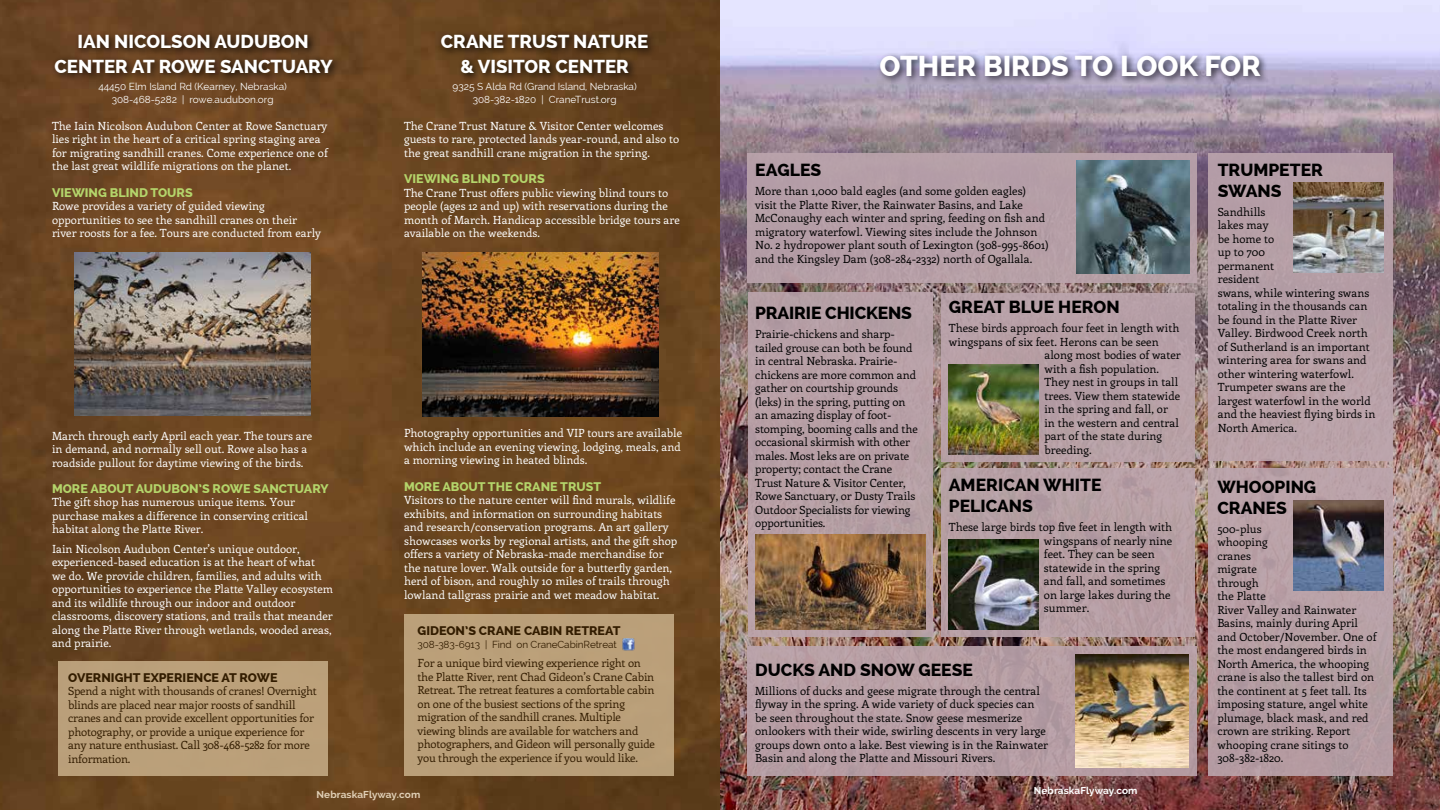
<style>
.page{position:relative;width:1440px;height:810px;background:#fff}
.page>*{position:absolute;margin:0;border:0;box-sizing:border-box;transform-origin:0 0}
.t1{font:800 28.75px "Raleway";color:#fff}
.t2{font:800 18.75px/24.5px "Raleway";color:#fff;text-align:center}
.t3{font:800 17.5px/21px "Raleway";color:#000}
.t4{font:800 12.5px "Raleway";color:#b4d56b}
.t5{font:800 12.5px "Raleway";color:#321c00}
.t6{font:11.25px/13.5px "Enriqueta";color:#000}
.t7{font:11.25px/13.5px "Enriqueta";color:#fff}
.t8{font:11.25px/13.5px "Enriqueta";letter-spacing:-.02em;color:#321c00}
.t9{font:10px/12.5px "Raleway";color:#fff;text-align:center}
.t10{font:10px "Raleway";letter-spacing:-.01em;color:#321c00}
.t11{font:700 10px "Raleway";letter-spacing:.01em;color:#e1d0b7}
.t12{font:700 10px "Raleway";letter-spacing:.01em;color:#fff}
</style>
<div class="page">
<img style="left:0;top:0;width:720px;height:810px">
<img style="left:720px;top:0;width:720px;height:810px">
<div style="left:1208px;top:468px;width:185px;height:308px;background:#b69ea3"></div>
<div style="left:1208px;top:153px;width:185px;height:308px;background:#b69fa6"></div>
<div style="left:748px;top:293px;width:185px;height:344px;background:#b79fa5"></div>
<div style="left:942px;top:293px;width:253px;height:169px;background:#b69fa5"></div>
<div style="left:942px;top:468px;width:253px;height:169px;background:#b69fa3"></div>
<div style="left:748px;top:646px;width:449px;height:130px;background:#b79da3"></div>
<div style="left:748px;top:153px;width:449px;height:129px;background:#b59ea6"></div>
<div style="left:404px;top:615px;width:269px;height:161px;background:#ba9f79"></div>
<img style="left:1077px;top:161px;width:112px;height:112px">
<img style="left:1294px;top:182px;width:90px;height:90px">
<img style="left:1294px;top:500px;width:90px;height:90px">
<img style="left:948px;top:540px;width:90px;height:90px">
<img style="left:1076px;top:655px;width:112px;height:112px">
<img style="left:755px;top:534px;width:170px;height:96px">
<img style="left:949px;top:364px;width:90px;height:90px">
<div style="left:876px;top:51px;width:393px;height:34px;background:#000;opacity:.75"></div>
<div style="left:438px;top:30px;width:219px;height:52px;background:#000;opacity:.75"></div>
<div style="left:51px;top:30px;width:290px;height:52px;background:#000;opacity:.75"></div>
<img style="left:422px;top:253px;width:237px;height:163px">
<img style="left:75px;top:253px;width:236px;height:163px">
<div style="left:59px;top:661px;width:269px;height:115px;background:#bba07a"></div>
<svg style="left:623px;top:638px;width:12px;height:12px"></svg>
<h2 class="t2" style="left:54px;top:30px;width:280px">IAN NICOLSON AUDUBON<br>CENTER AT ROWE SANCTUARY</h2>
<p class="t9" style="left:98px;top:81px;width:190px">44450 Elm Island Rd (Kearney, Nebraska)<br>308-468-5282 | rowe.audubon.org</p>
<p class="t7" style="left:52px;top:119px;width:277px">The Iain Nicolson Audubon Center at Rowe Sanctuary lies right in the heart of a critical spring staging area for migrating sandhill cranes. Come experience one of the last great wildlife migrations on the planet.</p>
<p class="t4" style="left:52px;top:185px;width:142px">VIEWING BLIND TOURS</p>
<p class="t7" style="left:52px;top:199px;width:271px">Rowe provides a variety of guided viewing opportunities to see the sandhill cranes on their river roosts for a fee. Tours are conducted from early</p>
<h2 class="t2" style="left:441px;top:30px;width:209px">CRANE TRUST NATURE &amp; VISITOR CENTER</h2>
<p class="t9" style="left:453px;top:81px;width:186px">9325 S Alda Rd (Grand Island, Nebraska)<br>308-382-1820 | CraneTrust.org</p>
<p class="t7" style="left:404px;top:119px;width:277px">The Crane Trust Nature &amp; Visitor Center welcomes guests to rare, protected lands year-round, and also to the great sandhill crane migration in the spring.</p>
<p class="t4" style="left:404px;top:172px;width:142px">VIEWING BLIND TOURS</p>
<p class="t7" style="left:404px;top:185px;width:277px">The Crane Trust offers public viewing blind tours to people (ages 12 and up) with reservations during the month of March. Handicap accessible bridge tours are available on the weekends.</p>
<p class="t7" style="left:52px;top:428px;width:262px">March through early April each year. The tours are in demand, and normally sell out. Rowe also has a roadside pullout for daytime viewing of the birds.</p>
<p class="t4" style="left:52px;top:481px;width:278px">MORE ABOUT AUDUBON’S ROWE SANCTUARY</p>
<p class="t7" style="left:52px;top:495px;width:258px">The gift shop has numerous unique items. Your purchase makes a difference in conserving critical habitat along the Platte River.</p>
<p class="t7" style="left:52px;top:542px;width:283px">Iain Nicolson Audubon Center’s unique outdoor, experienced-based education is at the heart of what<br>we do. We provide children, families, and adults with opportunities to experience the Platte Valley ecosystem and its wildlife through our indoor and outdoor classrooms, discovery stations, and trails that meander along the Platte River through wetlands, wooded areas, and prairie.</p>
<p class="t5" style="left:68px;top:670px;width:211px">OVERNIGHT EXPERIENCE AT ROWE</p>
<p class="t8" style="left:68px;top:684px;width:250px">Spend a night with thousands of cranes! Overnight blinds are placed near major roosts of sandhill cranes and can provide excellent opportunities for photography, or provide a unique experience for any nature enthusiast. Call 308-468-5282 for more information.</p>
<p class="t7" style="left:404px;top:426px;width:280px;text-align:justify">Photography opportunities and VIP tours are available which include an evening viewing, lodging, meals, and a morning viewing in heated blinds.</p>
<p class="t4" style="left:404px;top:479px;width:199px">MORE ABOUT THE CRANE TRUST</p>
<p class="t7" style="left:404px;top:493px;width:275px">Visitors to the nature center will find murals, wildlife exhibits, and information on surrounding habitats and research/conservation programs. An art gallery showcases works by regional artists, and the gift shop offers a variety of Nebraska-made merchandise for the nature lover. Walk outside for a butterfly garden, herd of bison, and roughly 10 miles of trails through lowland tallgrass prairie and wet meadow habitat.</p>
<p class="t5" style="left:418px;top:624px;width:204px">GIDEON’S CRANE CABIN RETREAT</p>
<p class="t10" style="left:418px;top:639px;width:201px">308-383-6913 | Find on CraneCabinRetreat</p>
<p class="t8" style="left:418px;top:656px;width:239px">For a unique bird viewing experience right on the Platte River, rent Chad Gideon’s Crane Cabin Retreat. The retreat features a comfortable cabin on one of the busiest sections of the spring migration of the sandhill cranes. Multiple viewing blinds are available for watchers and photographers, and Gideon will personally guide you through the experience if you would like.</p>
<h1 class="t1" style="left:880px;top:49px;width:383px">OTHER BIRDS TO LOOK FOR</h1>
<h3 class="t3" style="left:755px;top:160px;width:68px">EAGLES</h3>
<p class="t6" style="left:755px;top:184px;width:295px">More than 1,000 bald eagles (and some golden eagles) visit the Platte River, the Rainwater Basins, and Lake McConaughy each winter and spring, feeding on fish and migratory waterfowl. Viewing sites include the Johnson No. 2 hydropower plant south of Lexington (308-995-8601) and the Kingsley Dam (308-284-2332) north of Ogallala.</p>
<h3 class="t3" style="left:755px;top:302px;width:158px">PRAIRIE CHICKENS</h3>
<p class="t6" style="left:755px;top:327px;width:164px">Prairie-chickens and sharp&shy;tailed grouse can both be found in central Nebraska. Prairie&shy;chickens are more common and gather on courtship grounds (leks) in the spring, putting on an amazing display of foot&shy;stomping, booming calls and the occasional skirmish with other males. Most leks are on private property; contact the Crane<br>Trust Nature &amp; Visitor Center,<br>Rowe Sanctuary, or Dusty Trails<br>Outdoor Specialists for viewing opportunities.</p>
<h3 class="t3" style="left:949px;top:297px;width:172px">GREAT BLUE HERON</h3>
<p class="t6" style="left:949px;top:321px;width:232px">These birds approach four feet in length with</p>
<p class="t6" style="left:949px;top:334px;width:211px">wingspans of six feet. Herons can be seen</p>
<p class="t6" style="left:1045px;top:348px;width:138px">along most bodies of water</p>
<p class="t6" style="left:1045px;top:361px;width:116px">with a fish population.</p>
<p class="t6" style="left:1045px;top:375px;width:135px">They nest in groups in tall</p>
<p class="t6" style="left:1045px;top:388px;width:137px">trees. View them statewide</p>
<p class="t6" style="left:1045px;top:402px;width:125px">in the spring and fall, or</p>
<p class="t6" style="left:1045px;top:415px;width:136px">in the western and central</p>
<p class="t6" style="left:1045px;top:429px;width:119px">part of the state during</p>
<p class="t6" style="left:1045px;top:442px;width:49px">breeding.</p>
<h3 class="t3" style="left:949px;top:474px;width:154px">AMERICAN WHITE<br>PELICANS</h3>
<p class="t6" style="left:1044px;top:520px;width:130px;text-indent:-95px">These large birds top five feet in length with wingspans of nearly nine feet. They can be seen statewide in the spring and fall, and sometimes on large lakes during the summer.</p>
<h3 class="t3" style="left:755px;top:659px;width:219px">DUCKS AND SNOW GEESE</h3>
<p class="t6" style="left:755px;top:684px;width:295px">Millions of ducks and geese migrate through the central flyway in the spring. A wide variety of duck species can be seen throughout the state. Snow geese mesmerize onlookers with their wide, swirling descents in very large groups down onto a lake. Best viewing is in the Rainwater Basin and along the Platte and Missouri Rivers.</p>
<h3 class="t3" style="left:1218px;top:159px;width:107px">TRUMPETER<br>SWANS</h3>
<p class="t6" style="left:1218px;top:205px;width:159px">Sandhills<br>lakes may<br>be home to<br>up to 700<br>permanent<br>resident<br>swans, while wintering swans totaling in the thousands can be found in the Platte River<br>Valley. Birdwood Creek north of Sutherland is an important wintering area for swans and other wintering waterfowl.<br>Trumpeter swans are the largest waterfowl in the world and the heaviest flying birds in<br>North America.</p>
<h3 class="t3" style="left:1217px;top:476px;width:100px">WHOOPING<br>CRANES</h3>
<p class="t6" style="left:1217px;top:521px;width:161px">500-plus<br>whooping<br>cranes<br>migrate<br>through<br>the Platte<br>River Valley and Rainwater<br>Basins, mainly during April and October/November. One of the most endangered birds in<br>North America, the whooping crane is also the tallest bird on the continent at 5 feet tall. Its imposing stature, angel white plumage, black mask, and red crown are striking. Report whooping crane sitings to<br>308-382-1820.</p>
<p class="t11" style="left:317px;top:789px;width:105px">NebraskaFlyway.com</p>
<p class="t12" style="left:1034px;top:785px;width:105px">NebraskaFlyway.com</p>
</div>
